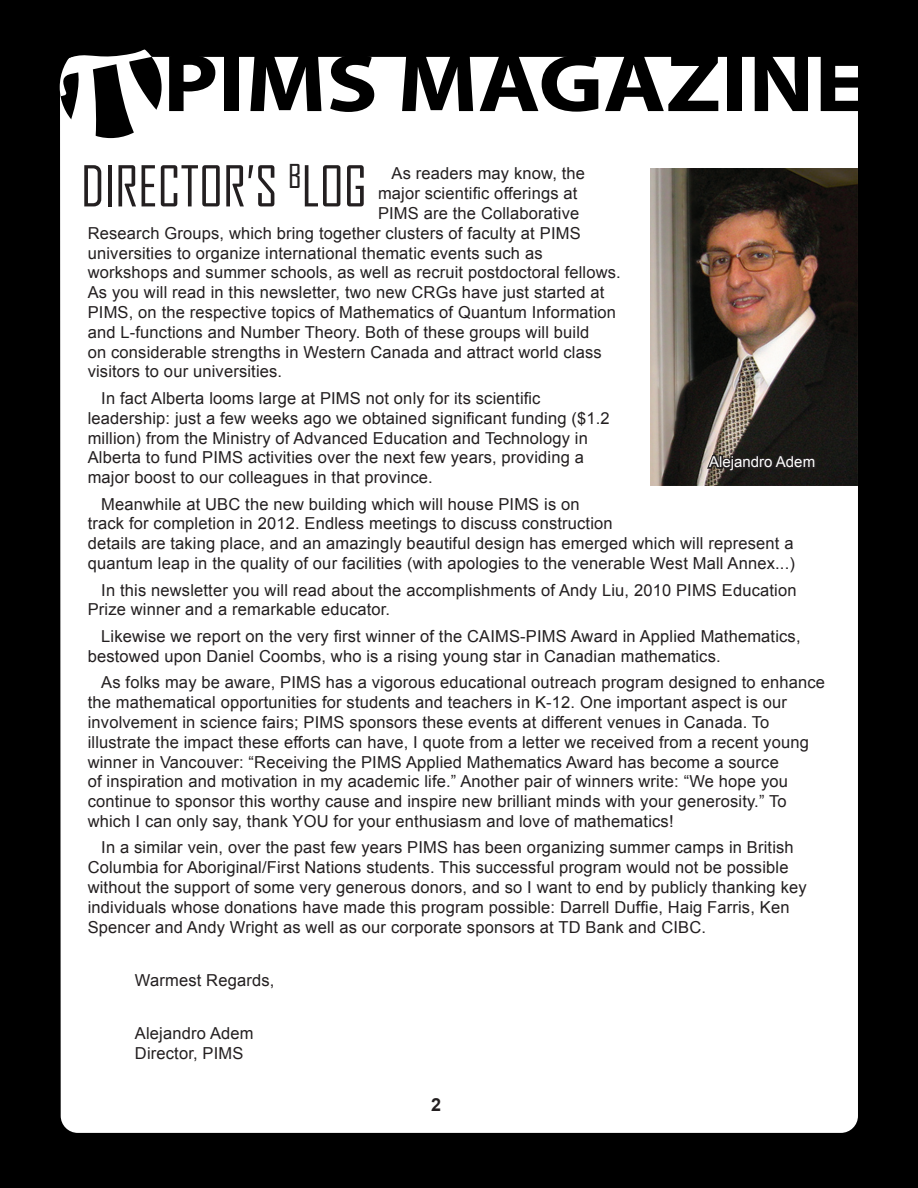
<style>
.page{position:relative;width:918px;height:1188px;background:#000}
.page>*{position:absolute;margin:0;border:0;box-sizing:border-box;transform-origin:0 0}
.t1{font:700 82.2px "Myriad";color:#000;scale:1.16 1}
.t2{font:54px "Agency FB";color:#231f20}
.t3{font:700 18px "Arial";color:#231f20}
.t4{font:16.5px/19.8px "Arial";letter-spacing:.01em;color:#231f20}
.t5{font:15px "Arial";color:#fff}
</style>
<div class="page">
<div style="left:60px;top:57px;width:798px;height:1076px;background:#fff"></div>
<svg style="left:60px;top:49px;width:102px;height:89px"></svg>
<img style="left:650px;top:168px;width:208px;height:317px">
<svg style="left:705px;top:445px;width:112px;height:28px;background:#322e2b"></svg>
<h1 class="t1" style="left:163px;top:41px;width:607px">PIMS MAGAZINE</h1>
<h2 class="t2" style="left:81px;top:153px;width:287px">DIRECTOR’S <sup>B</sup>LOG</h2>
<p class="t4" style="left:392px;top:164px;width:195px">As readers may know, the</p>
<p class="t4" style="left:378px;top:184px;width:201px">major scientific offerings at</p>
<p class="t4" style="left:378px;top:203px;width:203px">PIMS are the Collaborative</p>
<p class="t4" style="left:88px;top:223px;width:494px">Research Groups, which bring together clusters of faculty at PIMS</p>
<p class="t4" style="left:88px;top:243px;width:456px">universities to organize international thematic events such as</p>
<p class="t4" style="left:88px;top:263px;width:535px">workshops and summer schools, as well as recruit postdoctoral fellows.</p>
<p class="t4" style="left:88px;top:283px;width:518px">As you will read in this newsletter, two new CRGs have just started at</p>
<p class="t4" style="left:88px;top:302px;width:530px">PIMS, on the respective topics of Mathematics of Quantum Information</p>
<p class="t4" style="left:88px;top:322px;width:503px">and L-functions and Number Theory. Both of these groups will build</p>
<p class="t4" style="left:88px;top:342px;width:516px">on considerable strengths in Western Canada and attract world class</p>
<p class="t4" style="left:88px;top:362px;width:196px">visitors to our universities.</p>
<p class="t4" style="left:88px;top:388px;width:524px;text-indent:13px">In fact Alberta looms large at PIMS not only for its scientific leadership: just a few weeks ago we obtained significant funding ($1.2 million) from the Ministry of Advanced Education and Technology in Alberta to fund PIMS activities over the next few years, providing a major boost to our colleagues in that province.</p>
<p class="t4" style="left:88px;top:494px;width:709px;text-indent:13px">Meanwhile at UBC the new building which will house PIMS is on<br>track for completion in 2012. Endless meetings to discuss construction<br>details are taking place, and an amazingly beautiful design has emerged which will represent a quantum leap in the quality of our facilities (with apologies to the venerable West Mall Annex...)</p>
<p class="t4" style="left:88px;top:580px;width:710px;text-indent:13px">In this newsletter you will read about the accomplishments of Andy Liu, 2010 PIMS Education<br>Prize winner and a remarkable educator.</p>
<p class="t4" style="left:88px;top:626px;width:714px;text-indent:13px">Likewise we report on the very first winner of the CAIMS-PIMS Award in Applied Mathematics, bestowed upon Daniel Coombs, who is a rising young star in Canadian mathematics.</p>
<p class="t4" style="left:88px;top:673px;width:739px;text-indent:13px">As folks may be aware, PIMS has a vigorous educational outreach program designed to enhance the mathematical opportunities for students and teachers in K-12. One important aspect is our involvement in science fairs; PIMS sponsors these events at different venues in Canada. To illustrate the impact these efforts can have, I quote from a letter we received from a recent young winner in Vancouver: “Receiving the PIMS Applied Mathematics Award has become a source<br>of inspiration and motivation in my academic life.” Another pair of winners write: “We hope you continue to sponsor this worthy cause and inspire new brilliant minds with your generosity.” To which I can only say, thank YOU for your enthusiasm and love of mathematics!</p>
<p class="t4" style="left:88px;top:838px;width:720px;text-indent:13px">In a similar vein, over the past few years PIMS has been organizing summer camps in British Columbia for Aboriginal/First Nations students. This successful program would not be possible without the support of some very generous donors, and so I want to end by publicly thanking key individuals whose donations have made this program possible: Darrell Duffie, Haig Farris, Ken Spencer and Andy Wright as well as our corporate sponsors at TD Bank and CIBC.</p>
<p class="t4" style="left:135px;top:970px;width:141px">Warmest Regards,</p>
<p class="t4" style="left:135px;top:1023px;width:120px">Alejandro Adem<br>Director, PIMS</p>
<p class="t3" style="left:431px;top:1093px;width:12px">2</p>
<p class="t5" style="left:709px;top:452px;width:107px">Alejandro Adem</p>
</div>
